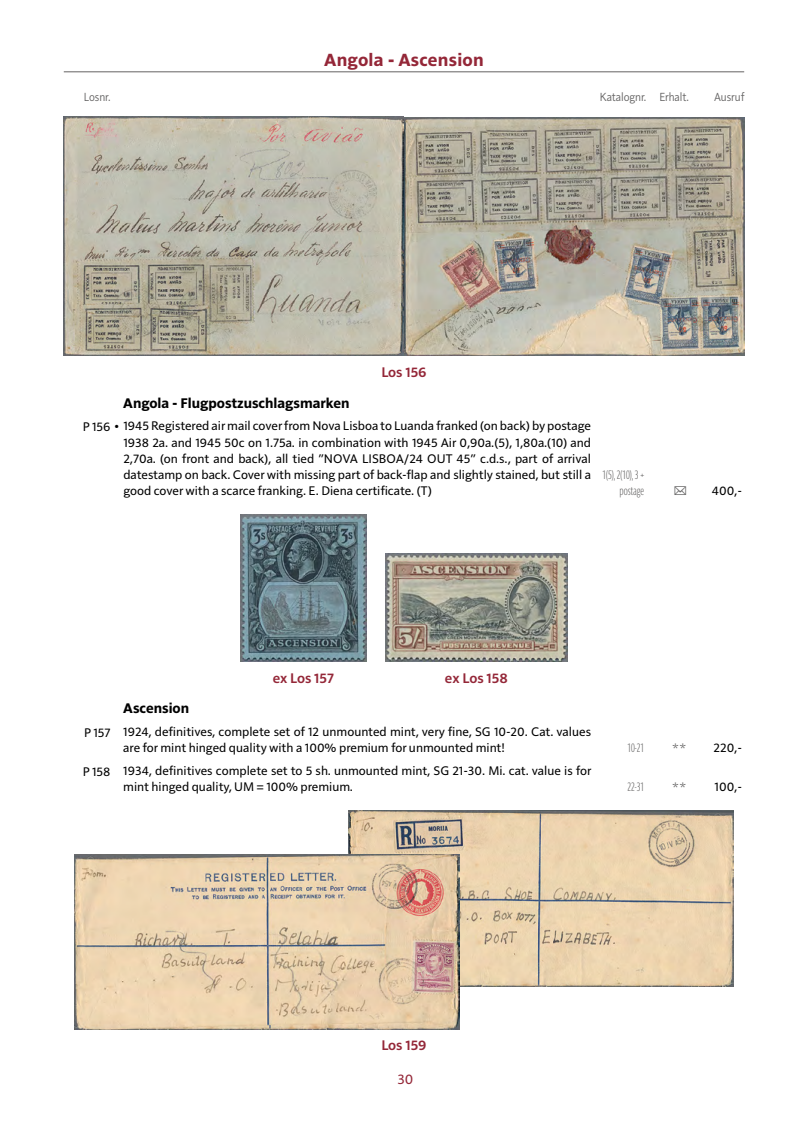
<style>
.page{position:relative;width:808px;height:1127px;background:#fff}
.page>*{position:absolute;margin:0;border:0;box-sizing:border-box;transform-origin:0 0}
.t1{font:700 18px "Solitaire MVB Pro";letter-spacing:.015em;color:#942738}
.t2{font:700 14.25px "Solitaire MVB Pro";color:#000}
.t3{font:600 14.25px "Solitaire MVB Pro";color:#942738}
.t4{font:14.25px "Solitaire MVB Pro";color:#942738}
.t5{font:12.75px/16.2px "Solitaire MVB Pro";color:#000}
.t6{font:700 12px/16.2px "Parisine Std Comp Clair";color:#646363;text-align:right}
.t7{font:12px "Solitaire MVB Pro";letter-spacing:-.005em;color:#646363;scale:.9 1}
</style>
<div class="page">
<hr style="left:64px;top:71px;width:680px;height:1px;background:#646363">
<img style="left:64px;top:117px;width:680px;height:239px">
<img style="left:240px;top:514px;width:126px;height:147px">
<img style="left:385px;top:554px;width:182px;height:107px">
<img style="left:348px;top:810px;width:385px;height:176px">
<img style="left:75px;top:854px;width:384px;height:175px">
<h1 class="t1" style="left:324px;top:48px;width:161px">Angola - Ascension</h1>
<p class="t7" style="left:84px;top:88px;width:31px">Losnr.</p>
<p class="t7" style="left:600px;top:88px;width:100px">Katalognr. Erhalt.</p>
<p class="t7" style="left:714px;top:88px;width:35px">Ausruf</p>
<p class="t3" style="left:381px;top:362px;width:47px">Los 156</p>
<p class="t2" style="left:123px;top:393px;width:228px">Angola - Flugpostzuschlagsmarken</p>
<p class="t5" style="left:123px;top:417px;width:469px;text-align:justify;text-indent:-40px">P 156 • 1945 Registered air mail cover from Nova Lisboa to Luanda franked (on back) by postage 1938 2a. and 1945 50c on 1.75a. in combination with 1945 Air 0,90a.(5), 1,80a.(10) and 2,70a. (on front and back), all tied ”NOVA LISBOA/24 OUT 45” c.d.s., part of arrival datestamp on back. Cover with missing part of back-flap and slightly stained, but still a good cover with a scarce franking. E. Diena certificate. (T)</p>
<p class="t6" style="left:602px;top:467px;width:43px">1(5), 2(10), 3 + postage</p>
<p class="t5" style="left:712px;top:482px;width:32px">400,-</p>
<p class="t3" style="left:273px;top:668px;width:63px">ex Los 157</p>
<p class="t3" style="left:445px;top:668px;width:64px">ex Los 158</p>
<p class="t2" style="left:123px;top:698px;width:67px">Ascension</p>
<p class="t5" style="left:123px;top:723px;width:469px;text-indent:-39px">P 157 1924, definitives, complete set of 12 unmounted mint, very fine, SG 10-20. Cat. values are for mint hinged quality with a 100% premium for unmounted mint!</p>
<p class="t5" style="left:123px;top:762px;width:470px;text-indent:-40px">P 158 1934, definitives complete set to 5 sh. unmounted mint, SG 21-30. Mi. cat. value is for mint hinged quality, UM = 100% premium.</p>
<p class="t6" style="left:627px;top:740px;width:18px">10-21</p>
<p class="t5" style="left:713px;top:739px;width:30px">220,-</p>
<p class="t6" style="left:627px;top:779px;width:18px">22-31</p>
<p class="t5" style="left:714px;top:778px;width:29px">100,-</p>
<p class="t3" style="left:381px;top:1035px;width:47px">Los 159</p>
<p class="t4" style="left:397px;top:1069px;width:17px">30</p>
</div>
